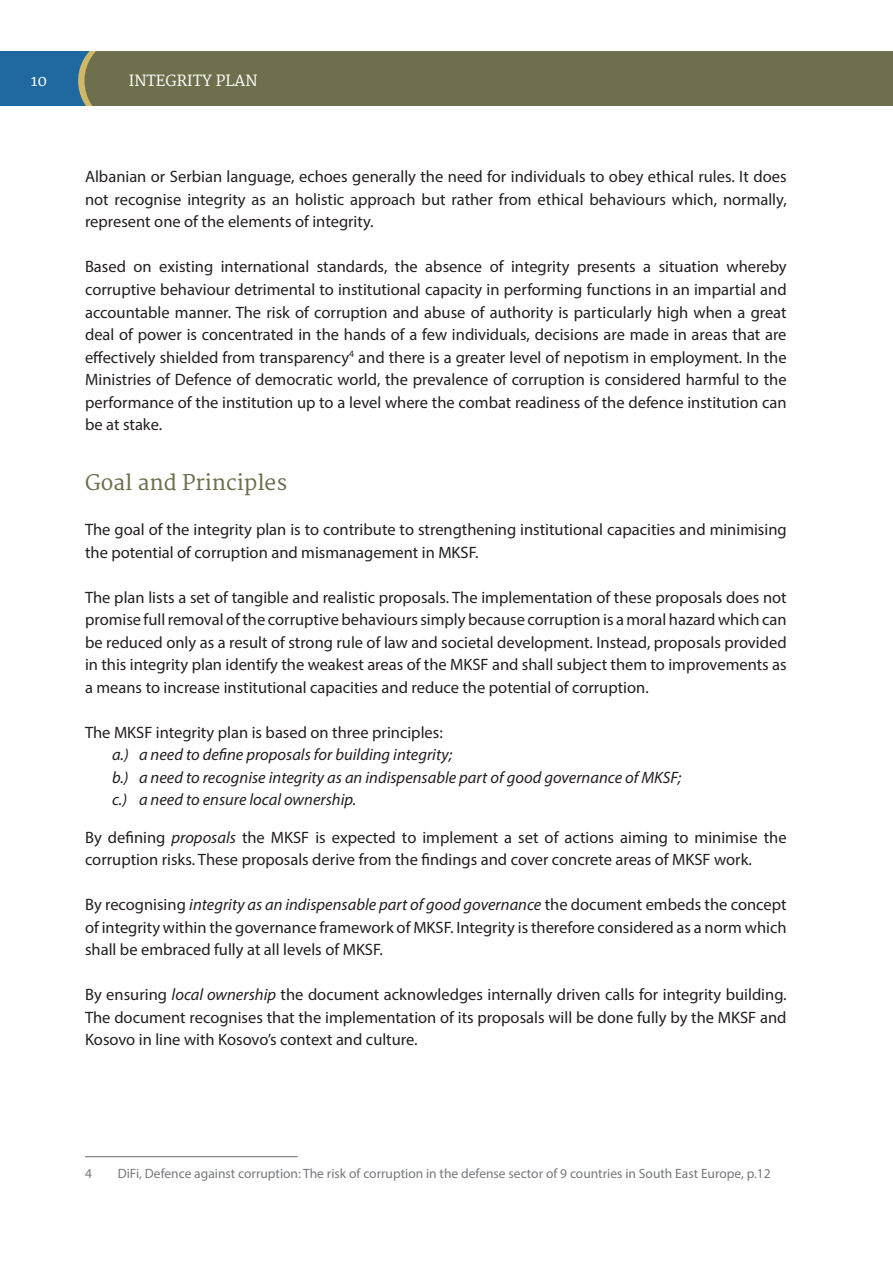
<style>
.page{position:relative;width:893px;height:1263px;background:#fff}
.page>*{position:absolute;margin:0;border:0;box-sizing:border-box;transform-origin:0 0}
.t1{font:21px "Merriweather";color:#6f6e4d}
.t2{font:16.5px/22.5px "Myriad Pro";color:#231f20;text-align:justify}
.t3{font:italic 16.5px/22.5px "Myriad Pro";color:#231f20}
.t4{font:15px "Merriweather";color:#fff}
.t5{font:13.5px "Myriad Pro";color:#76787b}
.s1{font-style:italic}
</style>
<div class="page">
<div style="left:0;top:37px;width:122px;height:88px;background:#2068a0"></div>
<div style="left:147px;top:28px;width:746px;height:110px;background:#6f6e4d"></div>
<svg style="left:78px;top:36px;width:89px;height:89px"></svg>
<div style="left:85px;top:36px;width:88px;height:89px;background:#6f6e4d;border-radius:50%"></div>
<div style="left:0;top:0;width:893px;height:51px;background:#fff"></div>
<div style="left:0;top:106px;width:893px;height:44px;background:#fff"></div>
<hr style="left:85px;top:1156px;width:213px;height:1px;background:#76787b">
<p class="t4" style="left:31px;top:72px;width:18px">10</p>
<p class="t4" style="left:129px;top:72px;width:130px">INTEGRITY PLAN</p>
<p class="t2" style="left:85px;top:165px;width:703px">Albanian or Serbian language, echoes generally the need for individuals to obey ethical rules. It does not recognise integrity as an holistic approach but rather from ethical behaviours which, normally, represent one of the elements of integrity.</p>
<p class="t2" style="left:85px;top:255px;width:703px">Based on existing international standards, the absence of integrity presents a situation whereby corruptive behaviour detrimental to institutional capacity in performing functions in an impartial and accountable manner. The risk of corruption and abuse of authority is particularly high when a great deal of power is concentrated in the hands of a few individuals, decisions are made in areas that are effectively shielded from transparency<sup>4</sup> and there is a greater level of nepotism in employment. In the Ministries of Defence of democratic world, the prevalence of corruption is considered harmful to the performance of the institution up to a level where the combat readiness of the defence institution can be at stake.</p>
<p class="t1" style="left:85px;top:470px;width:204px">Goal and Principles</p>
<p class="t2" style="left:85px;top:518px;width:703px">The goal of the integrity plan is to contribute to strengthening institutional capacities and minimising the potential of corruption and mismanagement in MKSF.</p>
<p class="t2" style="left:85px;top:585px;width:703px">The plan lists a set of tangible and realistic proposals. The implementation of these proposals does not promise full removal of the corruptive behaviours simply because corruption is a moral hazard which can be reduced only as a result of strong rule of law and societal development. Instead, proposals provided in this integrity plan identify the weakest areas of the MKSF and shall subject them to improvements as a means to increase institutional capacities and reduce the potential of corruption.</p>
<p class="t2" style="left:85px;top:720px;width:359px">The MKSF integrity plan is based on three principles:</p>
<p class="t3" style="left:112px;top:743px;width:571px">a.) a need to define proposals for building integrity;<br>b.) a need to recognise integrity as an indispensable part of good governance of MKSF; c.) a need to ensure local ownership.</p>
<p class="t2" style="left:85px;top:825px;width:703px">By defining <span class="s1">proposals</span> the MKSF is expected to implement a set of actions aiming to minimise the corruption risks. These proposals derive from the findings and cover concrete areas of MKSF work.</p>
<p class="t2" style="left:85px;top:893px;width:703px">By recognising <span class="s1">integrity as an indispensable part of good governance</span> the document embeds the concept of integrity within the governance framework of MKSF. Integrity is therefore considered as a norm which shall be embraced fully at all levels of MKSF.</p>
<p class="t2" style="left:85px;top:983px;width:703px">By ensuring <span class="s1">local ownership</span> the document acknowledges internally driven calls for integrity building.<br>The document recognises that the implementation of its proposals will be done fully by the MKSF and Kosovo in line with Kosovo’s context and culture.</p>
<p class="t5" style="left:85px;top:1165px;width:8px">4</p>
<p class="t5" style="left:118px;top:1165px;width:654px">DiFi, Defence against corruption: The risk of corruption in the defense sector of 9 countries in South East Europe, p.12</p>
</div>
